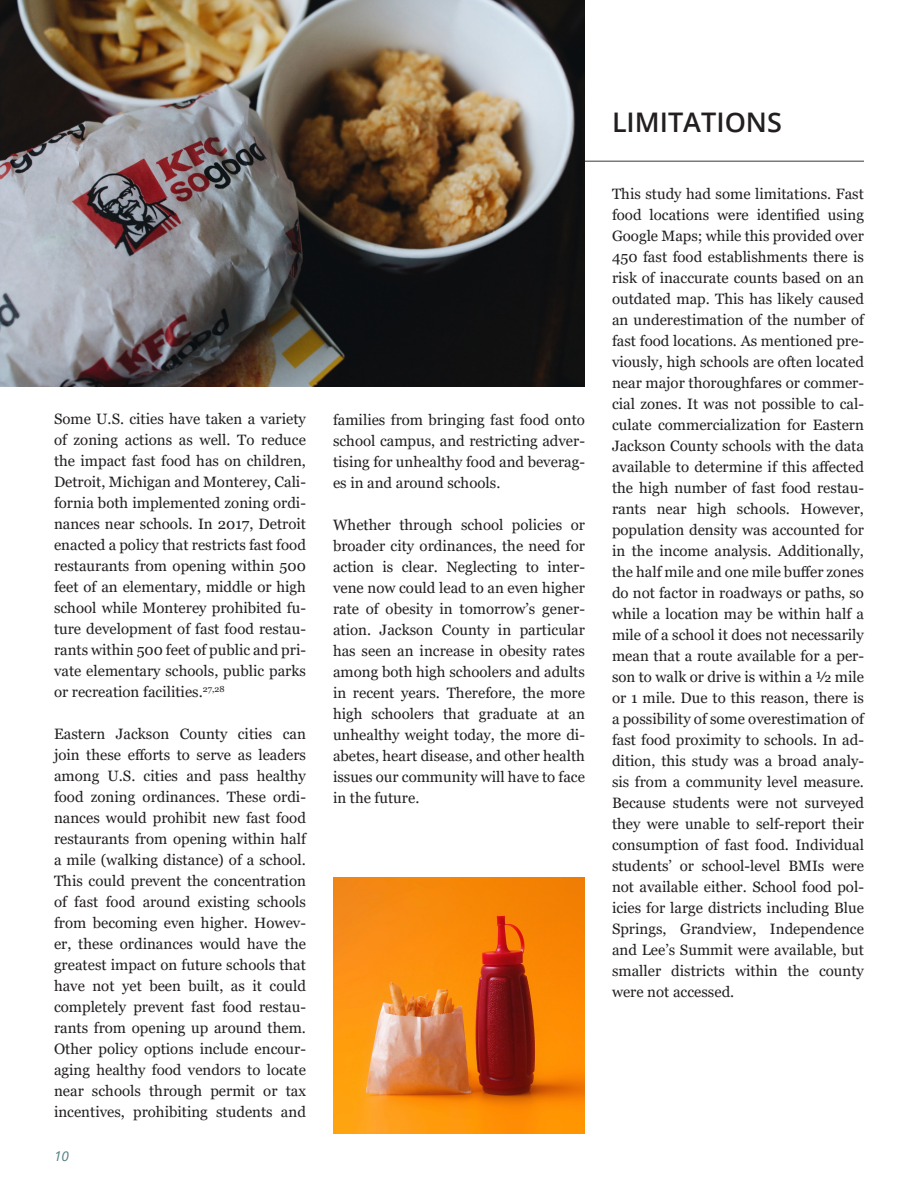
<style>
.page{position:relative;width:918px;height:1188px;background:#fff}
.page>*{position:absolute;margin:0;border:0;box-sizing:border-box;transform-origin:0 0}
.t1{font:600 27px "Open Sans";color:#231f20}
.t2{font:15px/21px "Georgia";color:#231f20;text-align:justify}
.t3{font:italic 13.5px "Open Sans";color:#557d85}
</style>
<div class="page">
<hr style="left:558px;top:160px;width:306px;height:2px;background:#231f20">
<img style="left:333px;top:878px;width:252px;height:256px">
<img style="left:0;top:0;width:585px;height:387px">
<p class="t2" style="left:54px;top:408px;width:254px">Some U.S. cities have taken a variety of zoning actions as well. To reduce the impact fast food has on children, Detroit, Michigan and Monterey, Cali&shy;fornia both implemented zoning ordi&shy;nances near schools. In 2017, Detroit enacted a policy that restricts fast food restaurants from opening within 500 feet of an elementary, middle or high school while Monterey prohibited fu&shy;ture development of fast food restau&shy;rants within 500 feet of public and pri&shy;vate elementary schools, public parks or recreation facilities.<sup>27,28</sup></p>
<p class="t2" style="left:54px;top:723px;width:254px">Eastern Jackson County cities can join these efforts to serve as leaders among U.S. cities and pass healthy food zoning ordinances. These ordi&shy;nances would prohibit new fast food restaurants from opening within half a mile (walking distance) of a school.<br>This could prevent the concentration of fast food around existing schools from becoming even higher. Howev&shy;er, these ordinances would have the greatest impact on future schools that have not yet been built, as it could completely prevent fast food restau&shy;rants from opening up around them.<br>Other policy options include encour&shy;aging healthy food vendors to locate near schools through permit or tax incentives, prohibiting students and</p>
<p class="t3" style="left:54px;top:1146px;width:16px">10</p>
<p class="t2" style="left:333px;top:410px;width:253px">families from bringing fast food onto school campus, and restricting adver&shy;tising for unhealthy food and beverag&shy;es in and around schools.</p>
<p class="t2" style="left:333px;top:515px;width:254px">Whether through school policies or broader city ordinances, the need for action is clear. Neglecting to inter&shy;vene now could lead to an even higher rate of obesity in tomorrow’s gener&shy;ation. Jackson County in particular has seen an increase in obesity rates among both high schoolers and adults in recent years. Therefore, the more high schoolers that graduate at an unhealthy weight today, the more di&shy;abetes, heart disease, and other health issues our community will have to face in the future.</p>
<p class="t1" style="left:612px;top:104px;width:171px">LIMITATIONS</p>
<p class="t2" style="left:612px;top:184px;width:254px">This study had some limitations. Fast food locations were identified using Google Maps; while this provided over 450 fast food establishments there is risk of inaccurate counts based on an outdated map. This has likely caused an underestimation of the number of fast food locations. As mentioned pre&shy;viously, high schools are often located near major thoroughfares or commer&shy;cial zones. It was not possible to cal&shy;culate commercialization for Eastern Jackson County schools with the data available to determine if this affected the high number of fast food restau&shy;rants near high schools. However, population density was accounted for in the income analysis. Additionally, the half mile and one mile buffer zones do not factor in roadways or paths, so while a location may be within half a mile of a school it does not necessarily mean that a route available for a per&shy;son to walk or drive is within a ½ mile or 1 mile. Due to this reason, there is a possibility of some overestimation of fast food proximity to schools. In ad&shy;dition, this study was a broad analy&shy;sis from a community level measure.<br>Because students were not surveyed they were unable to self-report their consumption of fast food. Individual students’ or school-level BMIs were not available either. School food pol&shy;icies for large districts including Blue Springs, Grandview, Independence and Lee’s Summit were available, but smaller districts within the county were not accessed.</p>
</div>
